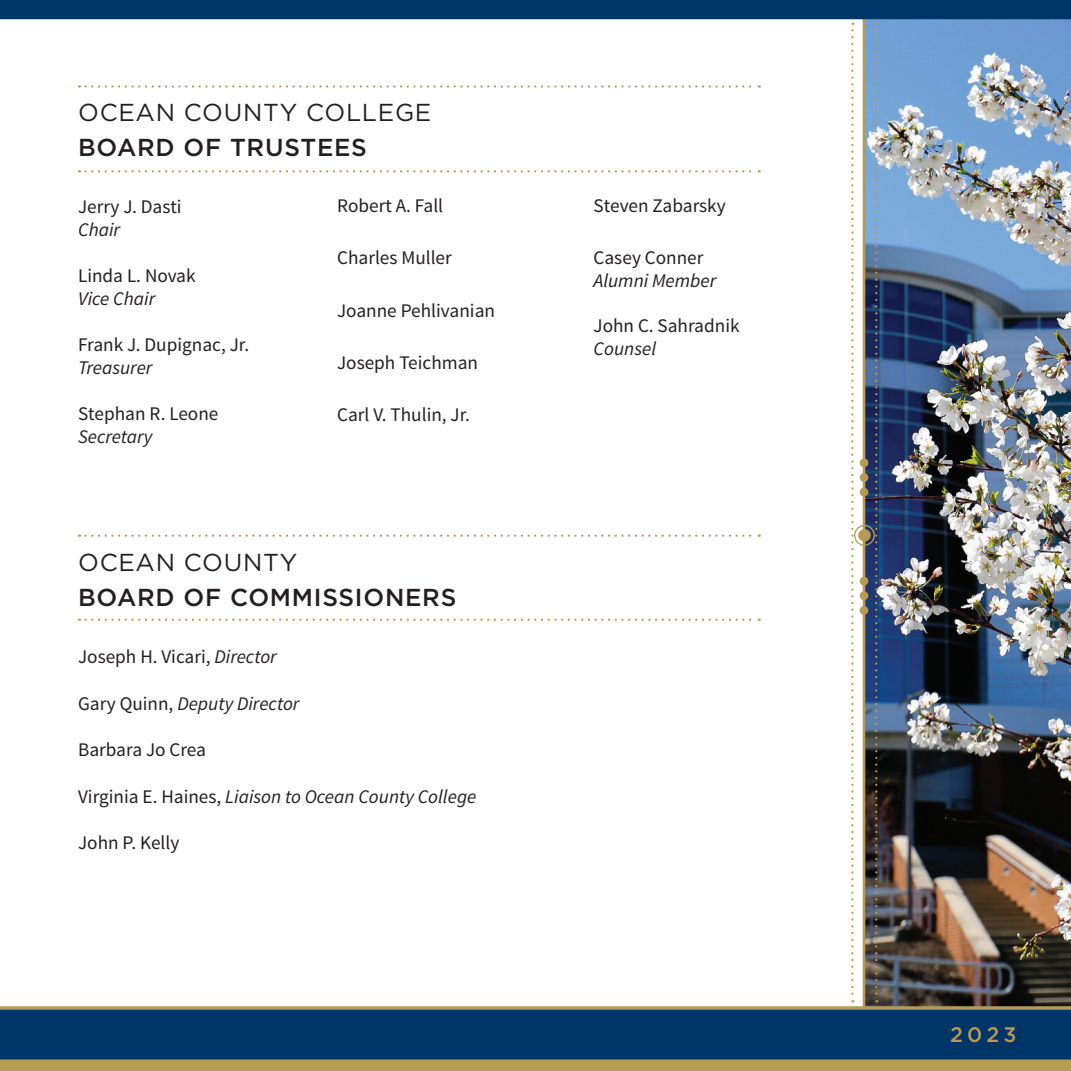
<style>
.page{position:relative;width:1071px;height:1071px;background:#fff}
.page>*{position:absolute;margin:0;border:0;box-sizing:border-box;transform-origin:0 0}
.t1{font:500 24.5px "Gotham";letter-spacing:.03em;color:#231f20}
.t2{font:24.5px "Gotham";letter-spacing:.03em;color:#231f20}
.t3{font:500 21px "Gotham";color:#b79a53}
.t4{font:19.25px "Source Sans Pro";color:#231f20}
.t5{font:italic 19.25px "Source Sans Pro";color:#231f20}
.s1{font-style:italic}
.s2{font-style:normal}
</style>
<div class="page">
<img style="left:877px;top:19px;width:194px;height:987px">
<svg style="left:851px;top:19px;width:26px;height:987px"></svg>
<svg style="left:86px;top:170px;width:674px;height:2px"></svg>
<svg style="left:86px;top:619px;width:674px;height:2px"></svg>
<svg style="left:86px;top:535px;width:674px;height:2px"></svg>
<svg style="left:86px;top:85px;width:674px;height:3px"></svg>
<div style="left:0;top:1009px;width:1071px;height:62px;background:#003667"></div>
<svg style="left:0;top:1006px;width:1071px;height:4px;background:#ad975b"></svg>
<div style="left:0;top:0;width:1071px;height:19px;background:#003667"></div>
<div style="left:0;top:1059px;width:1071px;height:12px;background:#b79a53"></div>
<p class="t2" style="left:78px;top:97px;width:355px">OCEAN COUNTY COLLEGE</p>
<p class="t1" style="left:78px;top:131px;width:290px">BOARD OF TRUSTEES</p>
<p class="t4" style="left:78px;top:195px;width:105px">Jerry J. Dasti</p>
<p class="t5" style="left:78px;top:217px;width:44px">Chair</p>
<p class="t4" style="left:78px;top:264px;width:119px">Linda L. Novak</p>
<p class="t5" style="left:78px;top:287px;width:79px">Vice Chair</p>
<p class="t4" style="left:78px;top:333px;width:173px">Frank J. Dupignac, Jr.</p>
<p class="t5" style="left:78px;top:356px;width:76px">Treasurer</p>
<p class="t4" style="left:78px;top:402px;width:142px">Stephan R. Leone</p>
<p class="t5" style="left:78px;top:425px;width:76px">Secretary</p>
<p class="t4" style="left:337px;top:194px;width:108px">Robert A. Fall</p>
<p class="t4" style="left:337px;top:246px;width:116px">Charles Muller</p>
<p class="t4" style="left:337px;top:298px;width:159px">Joanne Pehlivanian</p>
<p class="t4" style="left:337px;top:350px;width:143px">Joseph Teichman</p>
<p class="t4" style="left:337px;top:403px;width:134px">Carl V. Thulin, Jr.</p>
<p class="t2" style="left:78px;top:547px;width:221px">OCEAN COUNTY</p>
<p class="t1" style="left:78px;top:582px;width:380px">BOARD OF COMMISSIONERS</p>
<p class="t4" style="left:78px;top:645px;width:200px">Joseph H. Vicari, <span class="s1">Director</span></p>
<p class="t5" style="left:78px;top:692px;width:223px"><span class="s2">Gary Quinn,</span> Deputy Director</p>
<p class="t4" style="left:78px;top:738px;width:129px">Barbara Jo Crea</p>
<p class="t5" style="left:78px;top:784px;width:400px"><span class="s2">Virginia E. Haines,</span> Liaison to Ocean County College</p>
<p class="t4" style="left:78px;top:831px;width:103px">John P. Kelly</p>
<p class="t4" style="left:594px;top:194px;width:134px">Steven Zabarsky</p>
<p class="t4" style="left:594px;top:246px;width:111px">Casey Conner</p>
<p class="t5" style="left:594px;top:269px;width:124px">Alumni Member</p>
<p class="t4" style="left:594px;top:314px;width:148px">John C. Sahradnik</p>
<p class="t5" style="left:594px;top:337px;width:64px">Counsel</p>
<p class="t3" style="left:950px;top:1020px;width:68px">2023</p>
</div>
